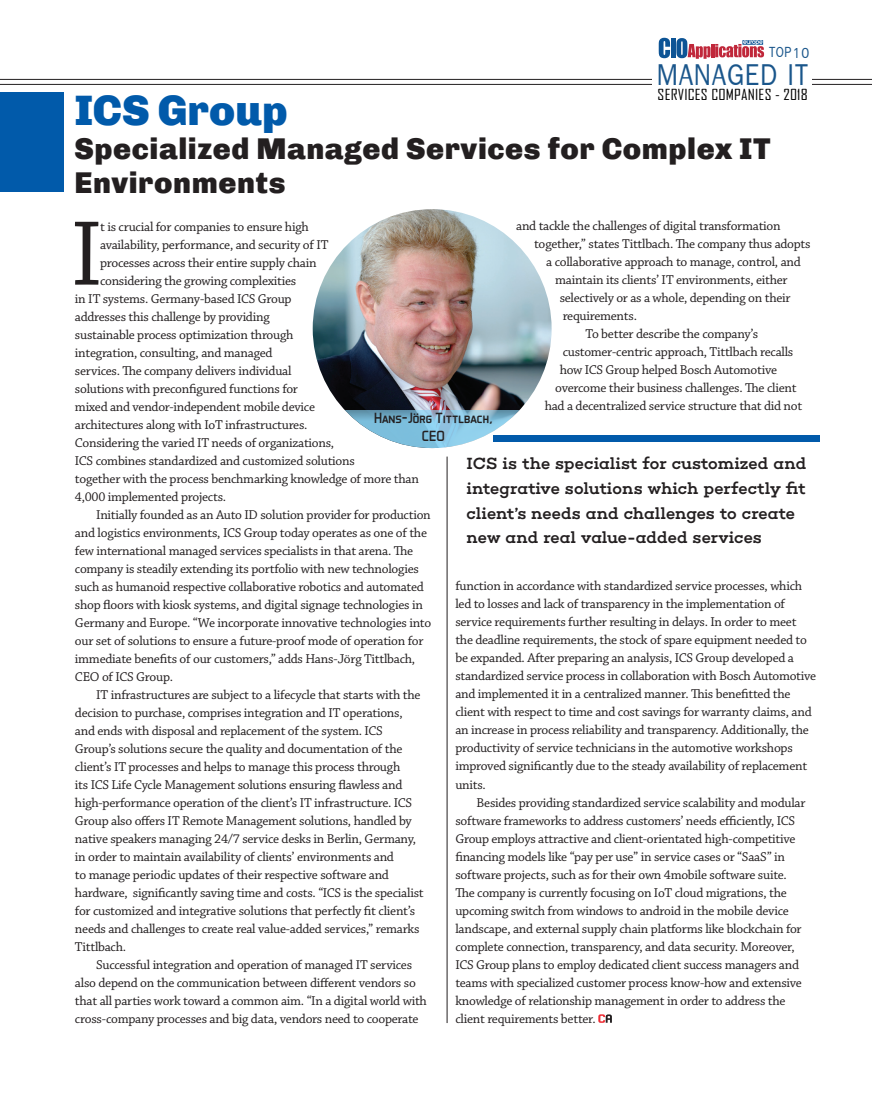
<style>
.page{position:relative;width:872px;height:1106px;background:#fff}
.page>*{position:absolute;margin:0;border:0;box-sizing:border-box;transform-origin:0 0}
.t1{font:96.6px "Chaparral Pro";color:#231f20}
.t2{font:45.9px "Freesia UPC";letter-spacing:.02em;color:#1a568b;scale:.86 1}
.t3{font:900 42.6px "Chivo";color:#015aaa}
.t4{font:900 30px/33.9px "Chivo";letter-spacing:.02em;color:#231f20}
.t5{font:22.35px "Freesia UPC";letter-spacing:.02em;color:#1a568b;scale:.86 1}
.t6{font:16.5px/24.8px "Choplin Medium DEMO";color:#231f20}
.t7{font:15px/18px "Aero Matics Display";color:#231f20;text-align:center}
.t8{font:14.7px "Agency FB";letter-spacing:.015em;color:#000001;scale:1.11 1}
.t9{font:13.5px/18px "Chaparral Pro";letter-spacing:-.02em;color:#231f20}
</style>
<div class="page">
<div style="left:0;top:93px;width:64px;height:99px;background:#015aaa"></div>
<hr style="left:0;top:79px;width:872px;height:1px;background:#231f20">
<hr style="left:0;top:84px;width:872px;height:1px;background:#231f20">
<div style="left:652px;top:31px;width:160px;height:73px;background:#fff"></div>
<svg style="left:658px;top:38px;width:12px;height:20px"></svg>
<hr style="left:671px;top:38px;width:4px;height:20px;background:#0d5495">
<svg style="left:676px;top:38px;width:88px;height:21px"></svg>
<svg style="left:598px;top:1014px;width:14px;height:8px"></svg>
<hr style="left:447px;top:456px;width:1px;height:567px;background:#231f20">
<div style="left:493px;top:435px;width:326px;height:7px;background:#015aaa"></div>
<img style="left:313px;top:209px;width:238px;height:239px;border-radius:119px">
<svg style="left:344px;top:409px;width:177px;height:39px"></svg>
<h3 class="t5" style="left:769px;top:36px;width:48px">TOP10</h3>
<p class="t8" style="left:657px;top:86px;width:137px">SERVICES COMPANIES - 2018</p>
<h2 class="t2" style="left:656px;top:43px;width:177px">MANAGED IT</h2>
<h3 class="t3" style="left:74px;top:85px;width:215px">ICS Group</h3>
<h3 class="t4" style="left:74px;top:132px;width:698px">Specialized Managed Services for Complex IT<br>Environments</h3>
<p class="t9" style="left:516px;top:218px;width:266px">and tackle the challenges of digital transformation</p>
<p class="t9" style="left:534px;top:236px;width:278px">together,” states Tittlbach. The company thus adopts</p>
<p class="t9" style="left:546px;top:254px;width:256px">a collaborative approach to manage, control, and</p>
<p class="t9" style="left:555px;top:272px;width:234px">maintain its clients’ IT environments, either</p>
<p class="t9" style="left:559px;top:290px;width:232px">selectively or as a whole, depending on their</p>
<p class="t9" style="left:562px;top:307px;width:76px">requirements.</p>
<p class="t9" style="left:585px;top:325px;width:174px">To better describe the company’s</p>
<p class="t9" style="left:562px;top:343px;width:232px">customer-centric approach, Tittlbach recalls</p>
<p class="t9" style="left:559px;top:361px;width:219px">how ICS Group helped Bosch Automotive</p>
<p class="t9" style="left:555px;top:379px;width:243px">overcome their business challenges. The client</p>
<p class="t9" style="left:544px;top:397px;width:259px">had a decentralized service structure that did not</p>
<h1 class="t1" style="left:71px;top:200px;width:33px">I</h1>
<p class="t9" style="left:100px;top:218px;width:210px">t is crucial for companies to ensure high</p>
<p class="t9" style="left:100px;top:236px;width:230px">availability, performance, and security of IT</p>
<p class="t9" style="left:100px;top:254px;width:218px">processes across their entire supply chain</p>
<p class="t9" style="left:100px;top:272px;width:198px">considering the growing complexities</p>
<p class="t9" style="left:75px;top:290px;width:218px">in IT systems. Germany-based ICS Group</p>
<p class="t9" style="left:75px;top:308px;width:196px">addresses this challenge by providing</p>
<p class="t9" style="left:75px;top:326px;width:220px">sustainable process optimization through</p>
<p class="t9" style="left:75px;top:344px;width:199px">integration, consulting, and managed</p>
<p class="t9" style="left:75px;top:362px;width:218px">services. The company delivers individual</p>
<p class="t9" style="left:75px;top:380px;width:224px">solutions with preconfigured functions for</p>
<p class="t9" style="left:75px;top:398px;width:242px">mixed and vendor-independent mobile device</p>
<p class="t9" style="left:75px;top:416px;width:234px">architectures along with IoT infrastructures.</p>
<p class="t9" style="left:75px;top:434px;width:261px">Considering the varied IT needs of organizations,</p>
<p class="t9" style="left:75px;top:452px;width:281px">ICS combines standardized and customized solutions</p>
<p class="t9" style="left:75px;top:470px;width:345px">together with the process benchmarking knowledge of more than</p>
<p class="t9" style="left:75px;top:488px;width:153px">4,000 implemented projects.</p>
<p class="t9" style="left:96px;top:506px;width:336px">Initially founded as an Auto ID solution provider for production</p>
<p class="t9" style="left:75px;top:524px;width:353px">and logistics environments, ICS Group today operates as one of the</p>
<p class="t9" style="left:75px;top:542px;width:340px">few international managed services specialists in that arena. The</p>
<p class="t9" style="left:75px;top:560px;width:345px">company is steadily extending its portfolio with new technologies</p>
<p class="t9" style="left:75px;top:578px;width:350px">such as humanoid respective collaborative robotics and automated</p>
<p class="t9" style="left:75px;top:596px;width:349px">shop floors with kiosk systems, and digital signage technologies in</p>
<p class="t9" style="left:75px;top:614px;width:358px">Germany and Europe. “We incorporate innovative technologies into</p>
<p class="t9" style="left:75px;top:632px;width:350px">our set of solutions to ensure a future-proof mode of operation for</p>
<p class="t9" style="left:75px;top:650px;width:342px">immediate benefits of our customers,” adds Hans-Jörg Tittlbach,</p>
<p class="t9" style="left:75px;top:668px;width:100px">CEO of ICS Group.</p>
<p class="t9" style="left:96px;top:686px;width:326px">IT infrastructures are subject to a lifecycle that starts with the</p>
<p class="t9" style="left:75px;top:704px;width:329px">decision to purchase, comprises integration and IT operations,</p>
<p class="t9" style="left:75px;top:722px;width:309px">and ends with disposal and replacement of the system. ICS</p>
<p class="t9" style="left:75px;top:740px;width:329px">Group’s solutions secure the quality and documentation of the</p>
<p class="t9" style="left:75px;top:758px;width:327px">client’s IT processes and helps to manage this process through</p>
<p class="t9" style="left:75px;top:776px;width:329px">its ICS Life Cycle Management solutions ensuring flawless and</p>
<p class="t9" style="left:75px;top:794px;width:339px">high-performance operation of the client’s IT infrastructure. ICS</p>
<p class="t9" style="left:75px;top:812px;width:338px">Group also offers IT Remote Management solutions, handled by</p>
<p class="t9" style="left:75px;top:830px;width:343px">native speakers managing 24/7 service desks in Berlin, Germany,</p>
<p class="t9" style="left:75px;top:848px;width:320px">in order to maintain availability of clients’ environments and</p>
<p class="t9" style="left:75px;top:866px;width:315px">to manage periodic updates of their respective software and</p>
<p class="t9" style="left:75px;top:884px;width:350px">hardware, significantly saving time and costs. “ICS is the specialist</p>
<p class="t9" style="left:75px;top:902px;width:342px">for customized and integrative solutions that perfectly fit client’s</p>
<p class="t9" style="left:75px;top:920px;width:346px">needs and challenges to create real value-added services,” remarks</p>
<p class="t9" style="left:75px;top:938px;width:53px">Tittlbach.</p>
<p class="t9" style="left:96px;top:956px;width:317px">Successful integration and operation of managed IT services</p>
<p class="t9" style="left:75px;top:974px;width:342px">also depend on the communication between different vendors so</p>
<p class="t9" style="left:75px;top:992px;width:353px">that all parties work toward a common aim. “In a digital world with</p>
<p class="t9" style="left:75px;top:1010px;width:345px">cross-company processes and big data, vendors need to cooperate</p>
<p class="t7" style="left:374px;top:408px;width:120px">Hans-Jörg Tittlbach,<br>CEO</p>
<p class="t6" style="left:466px;top:451px;width:341px">ICS is the specialist for customized and integrative solutions which perfectly fit client’s needs and challenges to create new and real value-added services</p>
<p class="t9" style="left:455px;top:577px;width:362px">function in accordance with standardized service processes, which led to losses and lack of transparency in the implementation of service requirements further resulting in delays. In order to meet the deadline requirements, the stock of spare equipment needed to be expanded. After preparing an analysis, ICS Group developed a standardized service process in collaboration with Bosch Automotive and implemented it in a centralized manner. This benefitted the client with respect to time and cost savings for warranty claims, and an increase in process reliability and transparency. Additionally, the productivity of service technicians in the automotive workshops improved significantly due to the steady availability of replacement units.</p>
<p class="t9" style="left:455px;top:793px;width:352px;text-indent:21px">Besides providing standardized service scalability and modular software frameworks to address customers’ needs efficiently, ICS Group employs attractive and client-orientated high-competitive financing models like “pay per use” in service cases or “SaaS” in software projects, such as for their own 4mobile software suite.<br>The company is currently focusing on IoT cloud migrations, the upcoming switch from windows to android in the mobile device landscape, and external supply chain platforms like blockchain for complete connection, transparency, and data security. Moreover, ICS Group plans to employ dedicated client success managers and teams with specialized customer process know-how and extensive knowledge of relationship management in order to address the client requirements better.</p>
</div>
